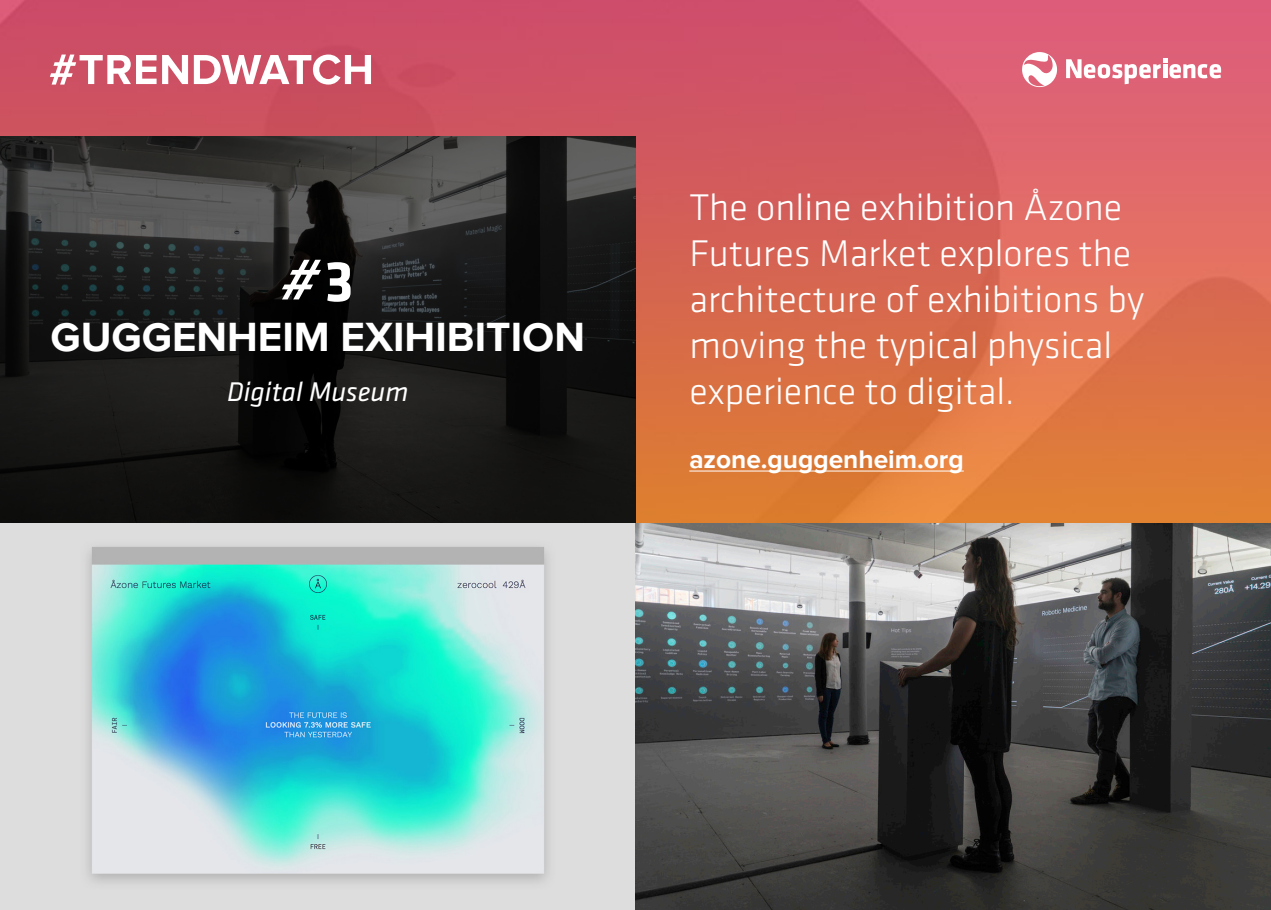
<style>
.page{position:relative;width:1271px;height:910px;background:#fff}
.page>*{position:absolute;margin:0;border:0;box-sizing:border-box;transform-origin:0 0}
.t1{font:italic 700 59.5px "Proxima Nova A";color:#fff}
.t2{font:700 42px "Proxima Nova";color:#fff}
.t3{font:300 38.5px/46.2px "Klavika";color:#fff}
.t4{font:italic 28px "Klavika";color:#fff}
.t5{font:700 26.25px "Proxima Nova";color:#fff}
.s1{font-family:"Klavika";font-style:normal}
</style>
<div class="page">
<img style="left:0;top:0;width:1270px;height:523px">
<svg style="left:1022px;top:52px;width:35px;height:35px"></svg>
<svg style="left:1066px;top:58px;width:155px;height:26px"></svg>
<svg style="left:194px;top:55px;width:177px;height:30px"></svg>
<svg style="left:50px;top:55px;width:138px;height:30px"></svg>
<svg style="left:0;top:136px;width:635px;height:387px;background:#1f1f1e"></svg>
<svg style="left:0;top:523px;width:635px;height:387px;background:#97d4da"></svg>
<img style="left:635px;top:523px;width:635px;height:387px">
<hr style="left:689px;top:471px;width:274px;height:1px;background:#fff">
<p class="t1" style="left:282px;top:246px;width:73px">#<span class="s1">3</span></p>
<p class="t2" style="left:50px;top:313px;width:536px">GUGGENHEIM EXIHIBITION</p>
<p class="t4" style="left:227px;top:375px;width:183px">Digital Museum</p>
<p class="t3" style="left:689px;top:183px;width:456px">The online exhibition Åzone<br>Futures Market explores the architecture of exhibitions by moving the typical physical experience to digital.</p>
<p class="t5" style="left:689px;top:444px;width:276px">azone.guggenheim.org</p>
</div>
